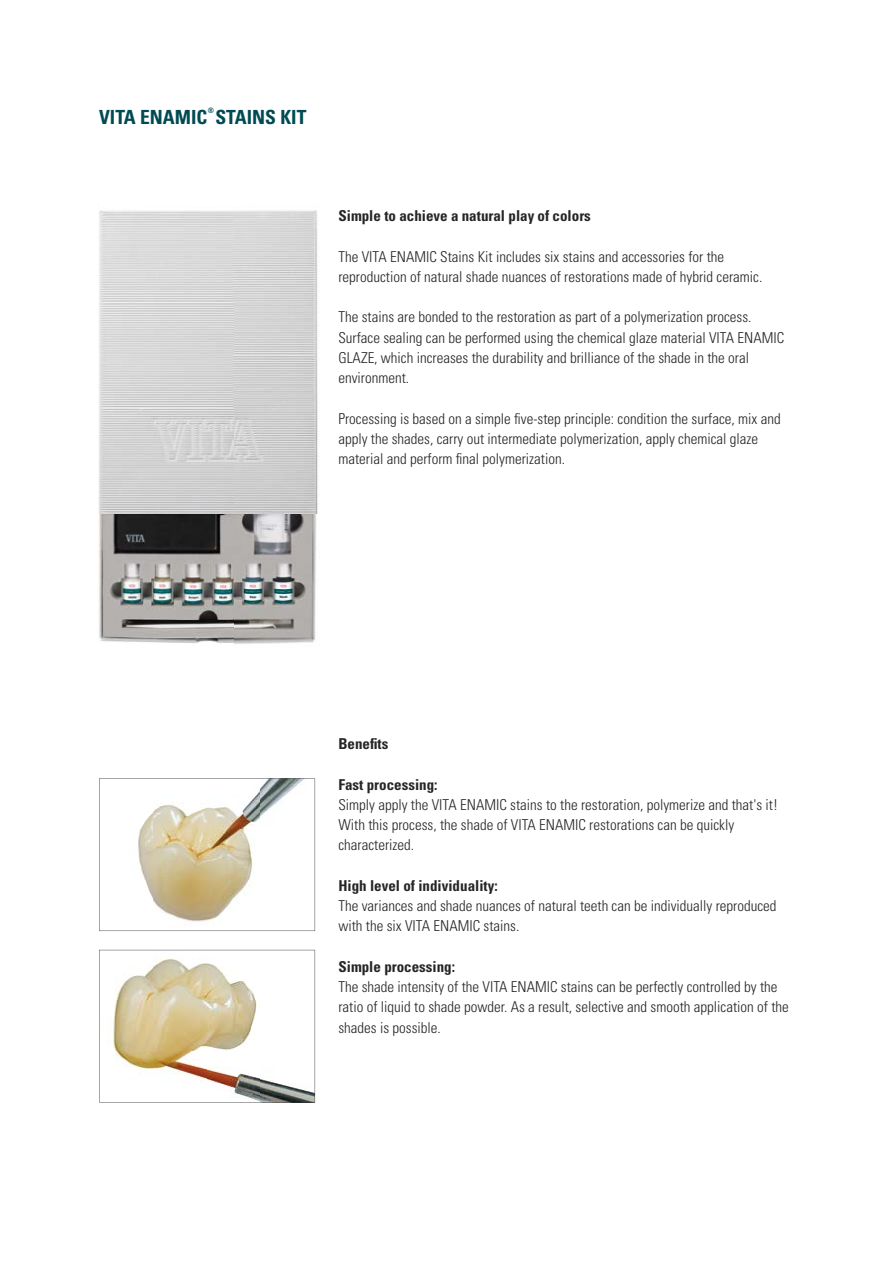
<style>
.page{position:relative;width:893px;height:1263px;background:#fff}
.page>*{position:absolute;margin:0;border:0;box-sizing:border-box;transform-origin:0 0}
.t1{font:700 condensed 19.5px "Univers";color:#004b53}
.t2{font:300 condensed 15px/20.2px "Univers";color:#252525}
.t3{font:700 condensed 15px "Univers";color:#252525}
.t4{font:700 condensed 7.5px "Univers";color:#004b53}
</style>
<div class="page">
<img style="left:99px;top:210px;width:219px;height:434px">
<svg style="left:99px;top:778px;width:216px;height:153px"></svg>
<svg style="left:99px;top:950px;width:216px;height:152px"></svg>
<p class="t4" style="left:208px;top:106px;width:8px">®</p>
<h1 class="t1" style="left:99px;top:105px;width:209px">VITA ENAMIC STAINS KIT</h1>
<p class="t3" style="left:338px;top:207px;width:254px">Simple to achieve a natural play of colors</p>
<p class="t2" style="left:338px;top:246px;width:425px">The VITA ENAMIC Stains Kit includes six stains and accessories for the reproduction of natural shade nuances of restorations made of hybrid ceramic.</p>
<p class="t2" style="left:338px;top:307px;width:447px">The stains are bonded to the restoration as part of a polymerization process.<br>Surface sealing can be performed using the chemical glaze material VITA ENAMIC GLAZE, which increases the durability and brilliance of the shade in the oral environment.</p>
<p class="t2" style="left:338px;top:408px;width:444px">Processing is based on a simple five-step principle: condition the surface, mix and apply the shades, carry out intermediate polymerization, apply chemical glaze material and perform final polymerization.</p>
<p class="t3" style="left:338px;top:734px;width:51px">Benefits</p>
<p class="t3" style="left:338px;top:775px;width:101px">Fast processing:</p>
<p class="t2" style="left:338px;top:794px;width:441px">Simply apply the VITA ENAMIC stains to the restoration, polymerize and that's it!<br>With this process, the shade of VITA ENAMIC restorations can be quickly characterized.</p>
<p class="t3" style="left:338px;top:876px;width:161px">High level of individuality:</p>
<p class="t2" style="left:338px;top:896px;width:440px">The variances and shade nuances of natural teeth can be individually reproduced with the six VITA ENAMIC stains.</p>
<p class="t3" style="left:338px;top:957px;width:118px">Simple processing:</p>
<p class="t2" style="left:338px;top:977px;width:452px">The shade intensity of the VITA ENAMIC stains can be perfectly controlled by the ratio of liquid to shade powder. As a result, selective and smooth application of the shades is possible.</p>
</div>
